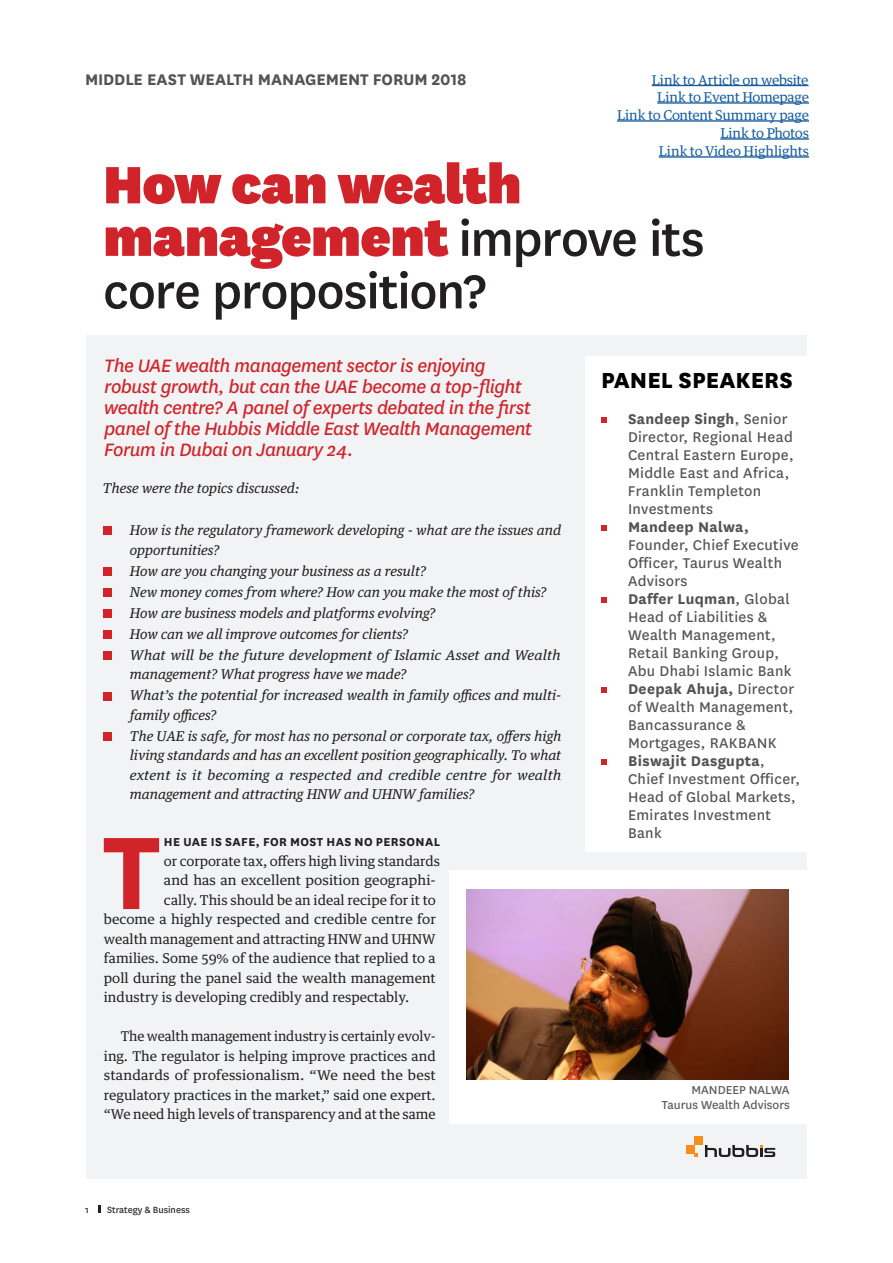
<style>
.page{position:relative;width:893px;height:1263px;background:#fff}
.page>*{position:absolute;margin:0;border:0;box-sizing:border-box;transform-origin:0 0}
.t1{font:700 120.45px "National";color:#d1232a}
.t2{font:900 61.5px/52.5px "National";letter-spacing:-.015em;color:#d1232a}
.t3{font:500 55.5px "National";letter-spacing:-.02em;color:#231f20}
.t4{font:800 25.5px "National";color:#000}
.t5{font:italic 21px/21px "National";letter-spacing:-.025em;color:#d1232a}
.t6{font:700 18px "National";letter-spacing:-.005em;color:#535355}
.t7{font:16.5px/18px "National";letter-spacing:.02em;color:#535355}
.t8{font:italic 13.5px/19.5px "Guardian Text Egyp";color:#231f20}
.t9{font:13.5px/19.5px "Guardian Text Egyp";color:#231f20;text-align:justify}
.t10{font:13.5px "Guardian Text Egyp";letter-spacing:-.015em;color:#175d9e}
.t11{font:700 13.5px "National";letter-spacing:.03em;color:#231f20}
.t12{font:13.5px "National";color:#57585a}
.t13{font:10.5px "National";color:#231f20}
.s1{font-weight:500;font-size:55.5px;color:#231f20}
.s2{font-weight:700}
</style>
<div class="page">
<svg style="left:98px;top:1205px;width:2px;height:8px"></svg>
<div style="left:86px;top:336px;width:721px;height:843px;background:#f2f3f4"></div>
<div style="left:585px;top:356px;width:223px;height:495px;background:#fff"></div>
<div style="left:449px;top:870px;width:358px;height:210px;background:#fff"></div>
<img style="left:466px;top:890px;width:323px;height:189px">
<div style="left:449px;top:1080px;width:358px;height:43px;background:#fff"></div>
<svg style="left:705px;top:1145px;width:70px;height:12px"></svg>
<div style="left:694px;top:1137px;width:9px;height:8px;background:#f68e1e"></div>
<div style="left:686px;top:1145px;width:8px;height:8px;background:#f68e1e"></div>
<svg style="left:694px;top:1153px;width:4px;height:4px"></svg>
<div style="left:103px;top:527px;width:8px;height:8px;background:#d1232a"></div>
<div style="left:103px;top:567px;width:8px;height:9px;background:#d1232a"></div>
<div style="left:103px;top:588px;width:8px;height:9px;background:#d1232a"></div>
<div style="left:103px;top:609px;width:8px;height:9px;background:#d1232a"></div>
<div style="left:103px;top:630px;width:8px;height:9px;background:#d1232a"></div>
<div style="left:103px;top:651px;width:8px;height:9px;background:#d1232a"></div>
<div style="left:103px;top:692px;width:8px;height:8px;background:#d1232a"></div>
<div style="left:103px;top:732px;width:8px;height:9px;background:#d1232a"></div>
<hr style="left:652px;top:85px;width:157px;height:1px;background:#175d9e">
<hr style="left:657px;top:102px;width:152px;height:2px;background:#175d9e">
<hr style="left:617px;top:120px;width:192px;height:2px;background:#175d9e">
<hr style="left:720px;top:138px;width:89px;height:2px;background:#175d9e">
<hr style="left:659px;top:156px;width:150px;height:2px;background:#175d9e">
<svg style="left:601px;top:417px;width:6px;height:6px"></svg>
<svg style="left:601px;top:525px;width:6px;height:6px"></svg>
<svg style="left:601px;top:597px;width:6px;height:6px"></svg>
<svg style="left:601px;top:687px;width:6px;height:6px"></svg>
<svg style="left:601px;top:759px;width:6px;height:6px"></svg>
<h3 class="t6" style="left:85px;top:66px;width:383px">MIDDLE EAST WEALTH MANAGEMENT FORUM 2018</h3>
<p class="t10" style="left:652px;top:68px;width:158px">Link to Article on website</p>
<p class="t10" style="left:657px;top:86px;width:153px">Link to Event Homepage</p>
<p class="t10" style="left:617px;top:104px;width:193px">Link to Content Summary page</p>
<p class="t10" style="left:720px;top:122px;width:90px">Link to Photos</p>
<p class="t10" style="left:659px;top:140px;width:152px">Link to Video Highlights</p>
<p class="t2" style="left:103px;top:154px;width:603px">How can wealth management <span class="s1">improve its</span></p>
<p class="t3" style="left:103px;top:254px;width:385px">core proposition?</p>
<p class="t5" style="left:104px;top:354px;width:429px">The UAE wealth management sector is enjoying robust growth, but can the UAE become a top-flight wealth centre? A panel of experts debated in the first panel of the Hubbis Middle East Wealth Management Forum in Dubai on January 24.</p>
<p class="t4" style="left:601px;top:362px;width:193px">PANEL SPEAKERS</p>
<p class="t7" style="left:628px;top:409px;width:167px"><span class="s2">Sandeep Singh</span>, Senior<br>Director, Regional Head<br>Central Eastern Europe,<br>Middle East and Africa,</p>
<p class="t7" style="left:628px;top:481px;width:135px">Franklin Templeton<br>Investments</p>
<p class="t7" style="left:628px;top:517px;width:172px"><span class="s2">Mandeep Nalwa,<br></span>Founder, Chief Executive<br>Officer, Taurus Wealth<br>Advisors</p>
<p class="t7" style="left:628px;top:589px;width:165px"><span class="s2">Daffer Luqman</span>, Global<br>Head of Liabilities &amp;<br>Wealth Management,<br>Retail Banking Group,<br>Abu Dhabi Islamic Bank</p>
<p class="t7" style="left:628px;top:679px;width:168px"><span class="s2">Deepak Ahuja,</span> Director of Wealth Management,<br>Bancassurance &amp;<br>Mortgages, RAKBANK</p>
<p class="t7" style="left:628px;top:751px;width:174px"><span class="s2">Biswajit Dasgupta</span>,<br>Chief Investment Officer,<br>Head of Global Markets,<br>Emirates Investment<br>Bank</p>
<p class="t8" style="left:103px;top:477px;width:198px">These were the topics discussed:</p>
<p class="t8" style="left:130px;top:519px;width:433px">How is the regulatory framework developing - what are the issues and opportunities?</p>
<p class="t8" style="left:130px;top:560px;width:298px">How are you changing your business as a result?</p>
<p class="t8" style="left:130px;top:581px;width:418px">New money comes from where? How can you make the most of this?</p>
<p class="t8" style="left:130px;top:602px;width:307px">How are business models and platforms evolving?</p>
<p class="t8" style="left:130px;top:623px;width:280px">How can we all improve outcomes for clients?</p>
<p class="t8" style="left:130px;top:644px;width:432px">What will be the future development of Islamic Asset and Wealth management? What progress have we made?</p>
<p class="t8" style="left:130px;top:684px;width:433px">What’s the potential for increased wealth in family offices and multi&shy;family offices?</p>
<p class="t8" style="left:130px;top:725px;width:433px;text-align:justify">The UAE is safe, for most has no personal or corporate tax, offers high living standards and has an excellent position geographically. To what extent is it becoming a respected and credible centre for wealth management and attracting HNW and UHNW families?</p>
<p class="t1" style="left:103px;top:787px;width:59px">T</p>
<p class="t11" style="left:164px;top:832px;width:278px">HE UAE IS SAFE, FOR MOST HAS NO PERSONAL</p>
<p class="t9" style="left:164px;top:849px;width:278px">or corporate tax, offers high living standards</p>
<p class="t9" style="left:164px;top:869px;width:273px">and has an excellent position geographi-</p>
<p class="t9" style="left:164px;top:888px;width:273px">cally. This should be an ideal recipe for it to</p>
<p class="t9" style="left:104px;top:908px;width:334px">become a highly respected and credible centre for</p>
<p class="t9" style="left:104px;top:927px;width:334px">wealth management and attracting HNW and UHNW</p>
<p class="t9" style="left:104px;top:947px;width:333px">families. Some 59% of the audience that replied to a</p>
<p class="t9" style="left:104px;top:966px;width:333px">poll during the panel said the wealth management</p>
<p class="t9" style="left:104px;top:986px;width:307px">industry is developing credibly and respectably.</p>
<p class="t9" style="left:104px;top:1025px;width:334px;text-indent:17px">The wealth management industry is certainly evolv&shy;ing. The regulator is helping improve practices and standards of professionalism. “We need the best regulatory practices in the market,” said one expert. “We need high levels of transparency and at the same</p>
<p class="t12" style="left:691px;top:1081px;width:100px">MANDEEP NALWA</p>
<p class="t12" style="left:662px;top:1096px;width:129px">Taurus Wealth Advisors</p>
<p class="t13" style="left:85px;top:1202px;width:5px">1</p>
<p class="t13" style="left:107px;top:1202px;width:84px">Strategy &amp; Business</p>
</div>
